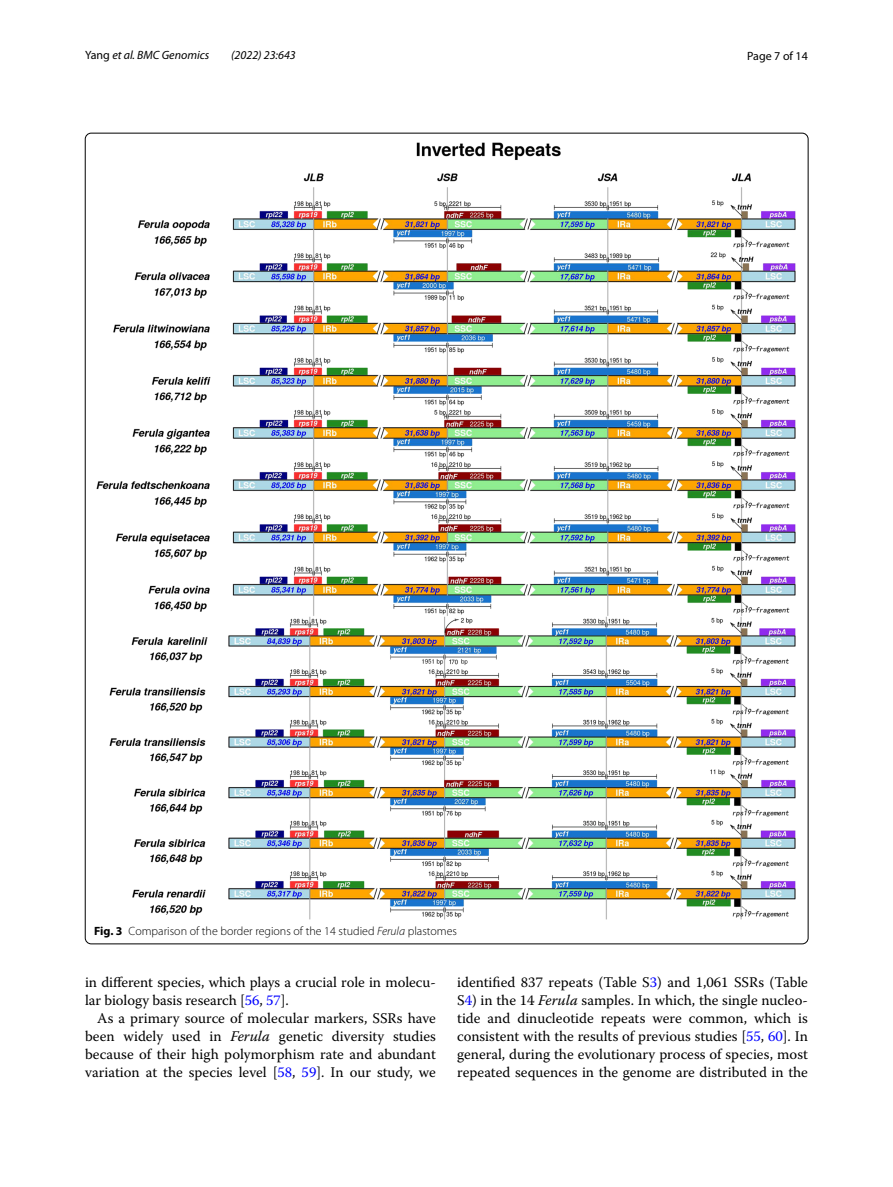
<style>
.page{position:relative;width:893px;height:1187px;background:#fff}
.page>*{position:absolute;margin:0;border:0;box-sizing:border-box;transform-origin:0 0}
.t1{font:14.7px/18px "Warnock Pro";color:#000;text-align:justify}
.t2{font:300 12px "Myriad Pro";color:#000}
.t3{font:italic 12px "Myriad Pro";color:#000}
.t4{font:12px "Myriad Pro";color:#000}
.s1{font-style:normal}
.s2{font-weight:700}
.s3{font-style:italic}
.s4{color:#00f}
</style>
<div class="page">
<img style="left:96px;top:142px;width:700px;height:777px">
<p class="t3" style="left:85px;top:48px;width:126px"><span class="s1">Yang</span> et al. BMC Genomics</p>
<p class="t3" style="left:231px;top:48px;width:66px">(2022) 23:643</p>
<p class="t4" style="left:747px;top:48px;width:62px">Page 7 of 14</p>
<p class="t2" style="left:94px;top:924px;width:364px"><span class="s2">Fig. 3</span> Comparison of the border regions of the 14 studied <span class="s3">Ferula</span> plastomes</p>
<p class="t1" style="left:85px;top:972px;width:352px">in different species, which plays a crucial role in molecu&shy;lar biology basis research [<span class="s4">56</span>, <span class="s4">57</span>].</p>
<p class="t1" style="left:85px;top:1008px;width:352px;text-indent:12px">As a primary source of molecular markers, SSRs have been widely used in <span class="s3">Ferula</span> genetic diversity studies because of their high polymorphism rate and abundant variation at the species level [<span class="s4">58</span>, <span class="s4">59</span>]. In our study, we</p>
<p class="t1" style="left:457px;top:972px;width:352px">identified 837 repeats (Table S<span class="s4">3</span>) and 1,061 SSRs (Table S<span class="s4">4</span>) in the 14 <span class="s3">Ferula</span> samples. In which, the single nucleo&shy;tide and dinucleotide repeats were common, which is consistent with the results of previous studies [<span class="s4">55</span>, <span class="s4">60</span>]. In general, during the evolutionary process of species, most repeated sequences in the genome are distributed in the</p>
</div>
